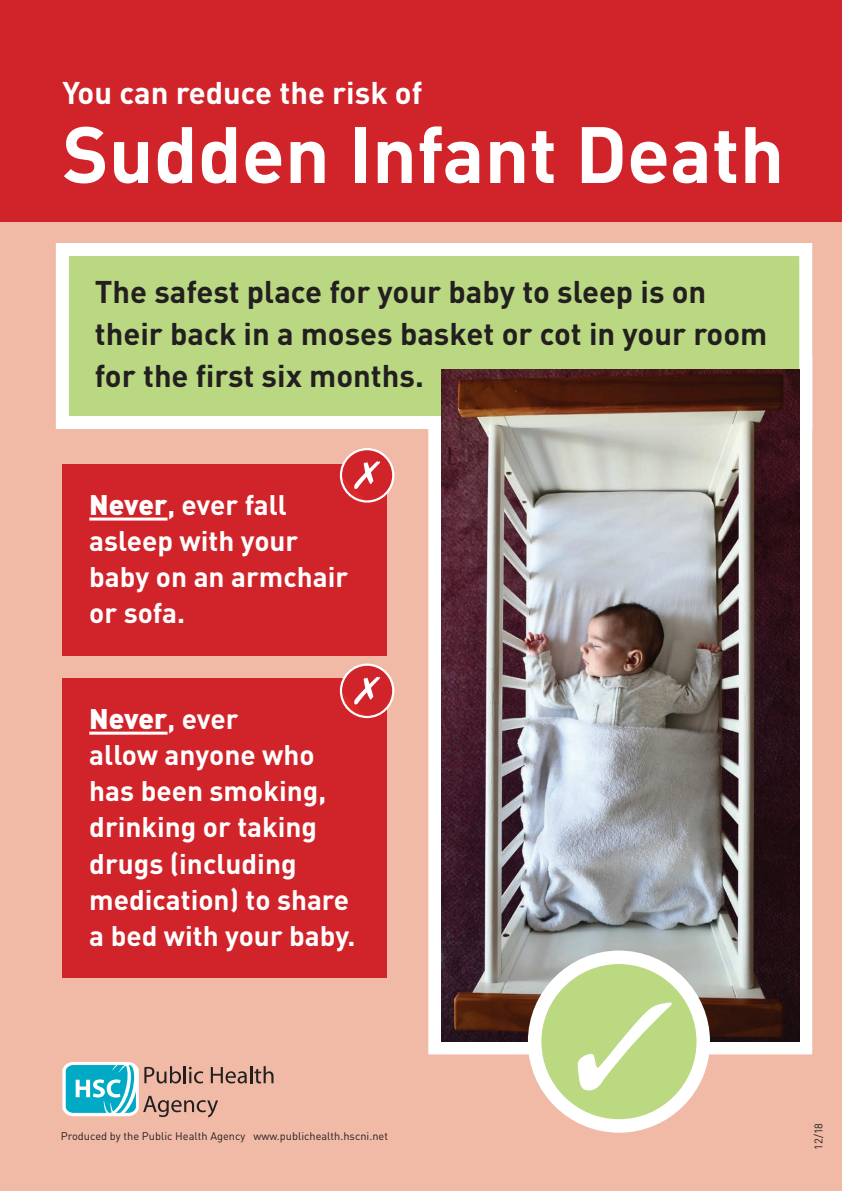
<style>
.page{position:relative;width:842px;height:1191px;background:#f0baa6}
.page>*{position:absolute;margin:0;border:0;box-sizing:border-box;transform-origin:0 0}
.t1{font:700 78.5px "DIN";color:#fff}
.t2{font:700 31px/42px "DIN";color:#231f20}
.t3{font:700 31px "DIN";color:#fff}
.t4{font:700 28px/36px "DIN";color:#fff}
.t5{font:11px "DIN";color:#231f20}
.s1{font-weight:900}
</style>
<div class="page">
<div style="left:0;top:0;width:842px;height:221px;background:#d1232a"></div>
<div style="left:62px;top:464px;width:325px;height:192px;background:#d1232a"></div>
<svg style="left:428px;top:435px;width:385px;height:620px;background:#f5f2f1"></svg>
<div style="left:62px;top:678px;width:325px;height:299px;background:#d1232a"></div>
<svg style="left:55px;top:243px;width:758px;height:192px;background:#c5dd95"></svg>
<img style="left:441px;top:369px;width:358px;height:672px">
<svg style="left:62px;top:1062px;width:211px;height:55px"></svg>
<hr style="left:89px;top:517px;width:79px;height:3px;background:#fff">
<hr style="left:89px;top:731px;width:79px;height:3px;background:#fff">
<svg style="left:340px;top:448px;width:54px;height:54px"></svg>
<svg style="left:340px;top:663px;width:54px;height:55px"></svg>
<svg style="left:528px;top:950px;width:182px;height:182px;background:#cfdaa9"></svg>
<p class="t3" style="left:62px;top:73px;width:361px">You can reduce the risk of</p>
<p class="t1" style="left:62px;top:103px;width:723px">Sudden Infant Death</p>
<p class="t2" style="left:95px;top:269px;width:674px">The safest place for your baby to sleep is on their back in a moses basket or cot in your room for the first six months.</p>
<p class="t4" style="left:89px;top:486px;width:260px"><span class="s1">Never</span>, ever fall asleep with your baby on an armchair or sofa.</p>
<p class="t4" style="left:89px;top:700px;width:268px"><span class="s1">Never</span>, ever<br>allow anyone who has been smoking, drinking or taking drugs (including medication) to share a bed with your baby.</p>
<p class="t5" style="left:61px;top:1129px;width:329px">Produced by the Public Health Agency www.publichealth.hscni.net</p>
<p class="t5" style="left:812px;top:1149px;width:28px;rotate:-90deg">12/18</p>
</div>
